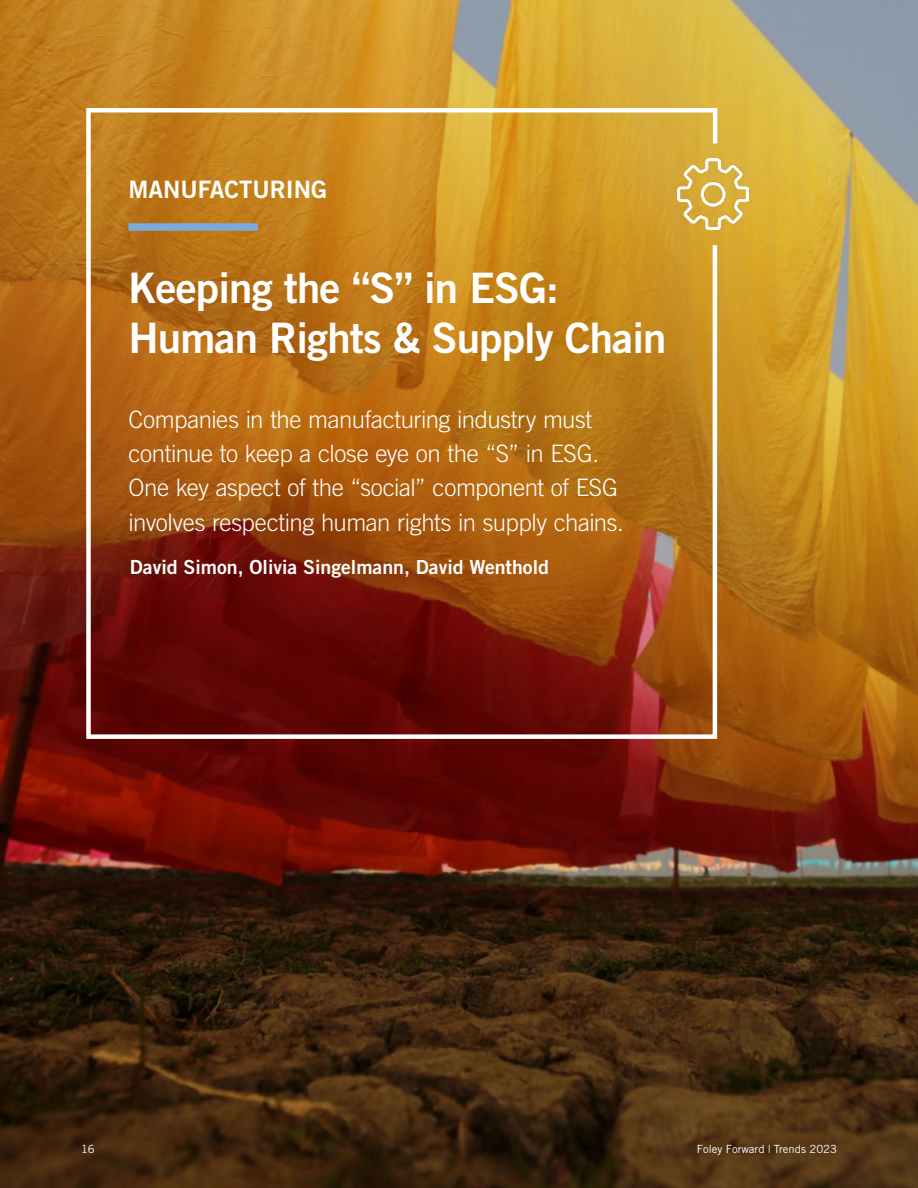
<style>
.page{position:relative;width:918px;height:1188px;background:#fff}
.page>*{position:absolute;margin:0;border:0;box-sizing:border-box;transform-origin:0 0}
.t1{font:42px/49.5px "Trade Gothic LT Std Bd 2";letter-spacing:-.02em;color:#fff}
.t2{font:300 24px/34.5px "Trade Gothic LT Std";letter-spacing:-.015em;color:#fff}
.t3{font:24px "Trade Gothic LT Std Bd 2";color:#fff}
.t4{font:19.5px "Trade Gothic LT Std Bd 2";color:#fff}
.t5{font:11.25px "Trade Gothic LT Std";color:#fff}
</style>
<div class="page">
<img style="left:0;top:0;width:918px;height:1188px">
<svg style="left:84px;top:106px;width:636px;height:635px;background:#a8601a"></svg>
<div style="left:128px;top:223px;width:130px;height:8px;background:#79abdc"></div>
<img style="left:677px;top:158px;width:71px;height:71px">
<p class="t3" style="left:128px;top:175px;width:200px">MANUFACTURING</p>
<h1 class="t1" style="left:128px;top:263px;width:540px">Keeping the “S” in ESG:<br>Human Rights &amp; Supply Chain</h1>
<p class="t2" style="left:128px;top:401px;width:497px">Companies in the manufacturing industry must continue to keep a close eye on the “S” in ESG.<br>One key aspect of the “social” component of ESG involves respecting human rights in supply chains.</p>
<p class="t4" style="left:130px;top:555px;width:421px">David Simon, Olivia Singelmann, David Wenthold</p>
<p class="t5" style="left:81px;top:1142px;width:15px">16</p>
<p class="t5" style="left:697px;top:1142px;width:142px">Foley Forward | Trends 2023</p>
</div>
